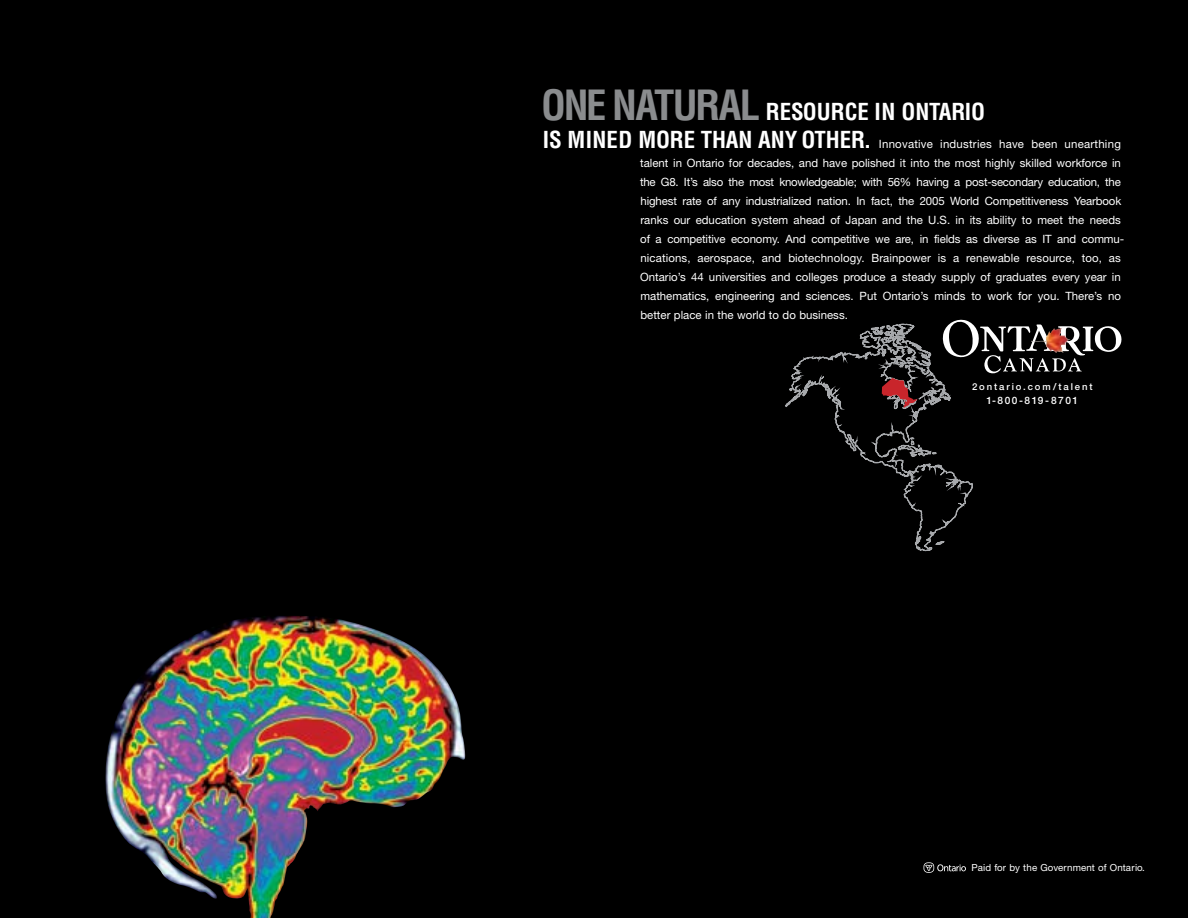
<style>
.page{position:relative;width:1188px;height:918px;background:#000}
.page>*{position:absolute;margin:0;border:0;box-sizing:border-box;transform-origin:0 0}
.t1{font:700 condensed 22.8px "Helvetica";color:#fff}
.body_copy{font:11.4px/19px "Helvetica Neue";color:#fff}
.t2{font:500 10.2px "Helvetica Neue";letter-spacing:.15em;color:#fff}
.PaidForLegal{font:9.75px "Helvetica Neue";letter-spacing:.01em;color:#fff}
.t3{font:500 9.6px "Helvetica Neue";letter-spacing:.2em;color:#fff}
.s1{font-size:40.65px;color:#8a8c8e}
</style>
<div class="page">
<img style="left:105px;top:616px;width:361px;height:302px">
<svg style="left:924px;top:863px;width:42px;height:10px"></svg>
<svg style="left:786px;top:319px;width:335px;height:232px"></svg>
<img style="left:1031px;top:327px;width:40px;height:26px">
<p class="t1" style="left:541px;top:98px;width:445px"><span class="s1">ONE NATURAL</span> RESOURCE IN ONTARIO</p>
<p class="t1" style="left:543px;top:125px;width:330px">IS MINED MORE THAN ANY OTHER.</p>
<p class="body_copy" style="left:640px;top:134px;width:486px;text-indent:239px">Innovative industries have been unearthing talent in Ontario for decades, and have polished it into the most highly skilled workforce in the G8. It’s also the most knowledgeable; with 56% having a post-secondary education, the highest rate of any industrialized nation. In fact, the 2005 World Competitiveness Yearbook ranks our education system ahead of Japan and the U.S. in its ability to meet the needs of a competitive economy. And competitive we are, in fields as diverse as IT and commu&shy;nications, aerospace, and biotechnology. Brainpower is a renewable resource, too, as Ontario’s 44 universities and colleges produce a steady supply of graduates every year in mathematics, engineering and sciences. Put Ontario’s minds to work for you. There’s no better place in the world to do business.</p>
<p class="t3" style="left:972px;top:380px;width:122px">2ontario.com/talent</p>
<p class="t2" style="left:986px;top:394px;width:93px">1-800-819-8701</p>
<p class="PaidForLegal" style="left:972px;top:862px;width:175px">Paid for by the Government of Ontario.</p>
</div>
